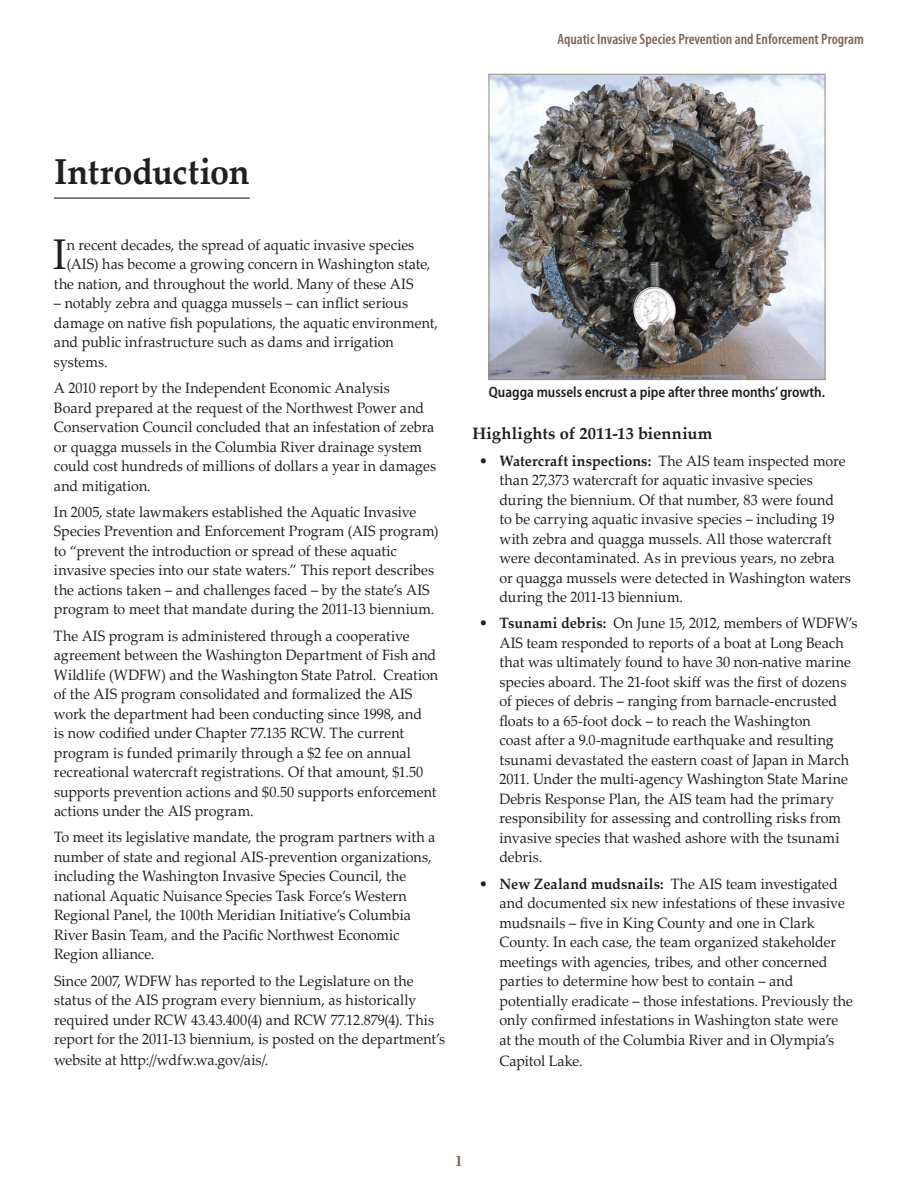
<style>
.page{position:relative;width:918px;height:1188px;background:#fff}
.page>*{position:absolute;margin:0;border:0;box-sizing:border-box;transform-origin:0 0}
.t1{font:43.05px "Palatino Linotype";color:#231f20;scale:.95 1}
.t2{font:700 36px "Palatino Linotype";letter-spacing:-.01em;color:#231f20;scale:.95 1}
.t3{font:700 16.5px "Palatino Linotype";letter-spacing:.005em;color:#231f20}
.t4{font:700 16.5px "Minion Pro";color:#7c6954}
.t5{font:15px/19.5px "Palatino Linotype";color:#231f20;scale:.95 1}
.t6{font:600 condensed 15px "Myriad Pro";color:#7c6954}
.t7{font:600 semi-condensed 15px "Myriad Pro";color:#231f20;scale:.95 1}
.s1{font-weight:700}
</style>
<div class="page">
<hr style="left:54px;top:198px;width:196px;height:1px;background:#231f20">
<img style="left:491px;top:76px;width:332px;height:302px">
<div style="left:489px;top:74px;width:336px;height:306px;border:1px solid #998b7d"></div>
<p class="t6" style="left:557px;top:30px;width:308px">Aquatic Invasive Species Prevention and Enforcement Program</p>
<h2 class="t2" style="left:54px;top:146px;width:208px">Introduction</h2>
<h1 class="t1" style="left:53px;top:224px;width:16px">I</h1>
<p class="t5" style="left:67px;top:234px;width:367px">n recent decades, the spread of aquatic invasive species</p>
<p class="t5" style="left:67px;top:254px;width:384px">(AIS) has become a growing concern in Washington state,</p>
<p class="t5" style="left:54px;top:273px;width:380px">the nation, and throughout the world. Many of these AIS</p>
<p class="t5" style="left:54px;top:293px;width:406px">– notably zebra and quagga mussels – can inflict serious damage on native fish populations, the aquatic environment, and public infrastructure such as dams and irrigation systems.</p>
<p class="t5" style="left:54px;top:378px;width:404px">A 2010 report by the Independent Economic Analysis<br>Board prepared at the request of the Northwest Power and Conservation Council concluded that an infestation of zebra or quagga mussels in the Columbia River drainage system could cost hundreds of millions of dollars a year in damages and mitigation.</p>
<p class="t5" style="left:54px;top:501px;width:406px">In 2005, state lawmakers established the Aquatic Invasive Species Prevention and Enforcement Program (AIS program) to “prevent the introduction or spread of these aquatic invasive species into our state waters.” This report describes the actions taken – and challenges faced – by the state’s AIS program to meet that mandate during the 2011-13 biennium.</p>
<p class="t5" style="left:54px;top:625px;width:406px">The AIS program is administered through a cooperative agreement between the Washington Department of Fish and Wildlife (WDFW) and the Washington State Patrol. Creation of the AIS program consolidated and formalized the AIS work the department had been conducting since 1998, and<br>is now codified under Chapter 77.135 RCW. The current program is funded primarily through a $2 fee on annual recreational watercraft registrations. Of that amount, $1.50 supports prevention actions and $0.50 supports enforcement actions under the AIS program.</p>
<p class="t5" style="left:54px;top:827px;width:403px">To meet its legislative mandate, the program partners with a number of state and regional AIS-prevention organizations, including the Washington Invasive Species Council, the national Aquatic Nuisance Species Task Force’s Western Regional Panel, the 100th Meridian Initiative’s Columbia River Basin Team, and the Pacific Northwest Economic Region alliance.</p>
<p class="t5" style="left:54px;top:970px;width:413px">Since 2007, WDFW has reported to the Legislature on the status of the AIS program every biennium, as historically required under RCW 43.43.400(4) and RCW 77.12.879(4). This report for the 2011-13 biennium, is posted on the department’s</p>
<p class="t5" style="left:54px;top:1050px;width:227px">website at http://wdfw.wa.gov/ais/.</p>
<p class="t7" style="left:489px;top:384px;width:355px">Quagga mussels encrust a pipe after three months’ growth.</p>
<p class="t3" style="left:472px;top:422px;width:242px">Highlights of 2011-13 biennium</p>
<p class="t5" style="left:499px;top:450px;width:371px;text-indent:-20px">• <span class="s1">Watercraft inspections:</span> The AIS team inspected more than 27,373 watercraft for aquatic invasive species during the biennium. Of that number, 83 were found<br>to be carrying aquatic invasive species – including 19 with zebra and quagga mussels. All those watercraft were decontaminated. As in previous years, no zebra or quagga mussels were detected in Washington waters during the 2011-13 biennium.</p>
<p class="t5" style="left:499px;top:613px;width:379px;text-indent:-20px">• <span class="s1">Tsunami debris:</span> On June 15, 2012, members of WDFW’s AIS team responded to reports of a boat at Long Beach that was ultimately found to have 30 non-native marine species aboard. The 21-foot skiff was the first of dozens of pieces of debris – ranging from barnacle-encrusted floats to a 65-foot dock – to reach the Washington<br>coast after a 9.0-magnitude earthquake and resulting tsunami devastated the eastern coast of Japan in March 2011. Under the multi-agency Washington State Marine Debris Response Plan, the AIS team had the primary responsibility for assessing and controlling risks from invasive species that washed ashore with the tsunami debris.</p>
<p class="t5" style="left:499px;top:873px;width:374px;text-indent:-20px">• <span class="s1">New Zealand mudsnails:</span> The AIS team investigated and documented six new infestations of these invasive mudsnails – five in King County and one in Clark County. In each case, the team organized stakeholder meetings with agencies, tribes, and other concerned parties to determine how best to contain – and potentially eradicate – those infestations. Previously the only confirmed infestations in Washington state were at the mouth of the Columbia River and in Olympia’s</p>
<p class="t5" style="left:499px;top:1050px;width:87px">Capitol Lake.</p>
<p class="t4" style="left:455px;top:1149px;width:10px">1</p>
</div>
